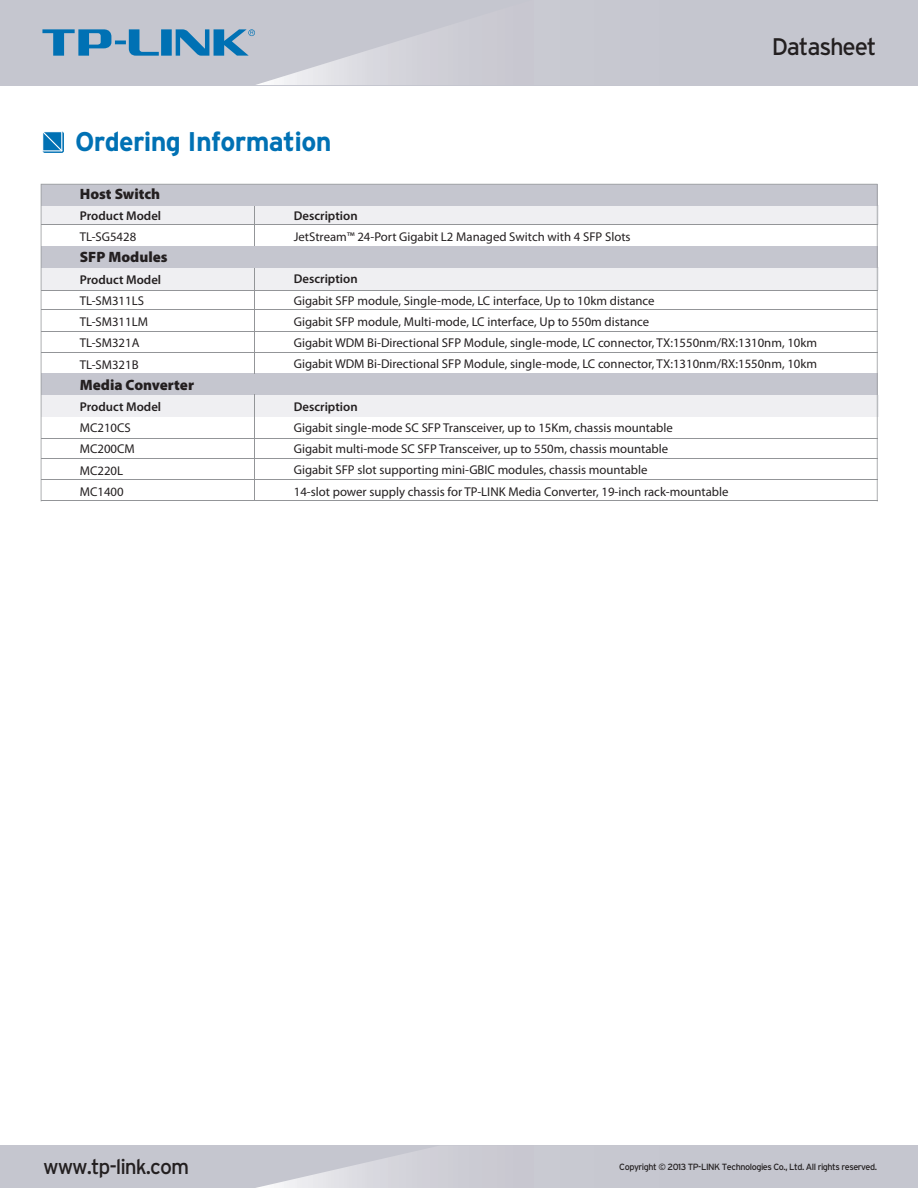
<style>
.page{position:relative;width:918px;height:1188px;background:#fff}
.page>*{position:absolute;margin:0;border:0;box-sizing:border-box;transform-origin:0 0}
.t1{font:700 27px "Interstate";letter-spacing:-.025em;color:#0071b4}
.t2{font:24px "Interstate";letter-spacing:-.05em;color:#231f20}
.t3{font:21px "Interstate";letter-spacing:-.05em;color:#231f20}
.t4{font:900 15px "Myriad Pro";color:#231f20}
.t5{font:12.75px/21.3px "Myriad Pro";color:#231f20}
.t6{font:600 12.75px "Myriad Pro";color:#231f20}
.t7{font:9px "Interstate";letter-spacing:-.05em;color:#231f20}
</style>
<div class="page">
<div style="left:0;top:1145px;width:918px;height:43px;background:#c5c6cf"></div>
<svg style="left:256px;top:1147px;width:182px;height:41px"></svg>
<div style="left:0;top:0;width:918px;height:85px;background:#c5c6cf"></div>
<svg style="left:256px;top:30px;width:182px;height:55px"></svg>
<svg style="left:42px;top:29px;width:213px;height:27px"></svg>
<hr style="left:41px;top:501px;width:836px;height:1px;background:#939598">
<svg style="left:41px;top:184px;width:837px;height:317px"></svg>
<hr style="left:254px;top:395px;width:1px;height:106px;background:#939598">
<hr style="left:254px;top:268px;width:1px;height:105px;background:#939598">
<svg style="left:43px;top:132px;width:21px;height:21px"></svg>
<svg style="left:42px;top:132px;width:20px;height:19px"></svg>
<h1 class="t1" style="left:75px;top:127px;width:258px">Ordering Information</h1>
<h2 class="t2" style="left:772px;top:33px;width:106px">Datasheet</h2>
<p class="t4" style="left:80px;top:184px;width:82px">Host Switch</p>
<p class="t6" style="left:80px;top:208px;width:83px">Product Model</p>
<p class="t5" style="left:80px;top:226px;width:58px">TL-SG5428</p>
<p class="t4" style="left:80px;top:247px;width:89px">SFP Modules</p>
<p class="t6" style="left:80px;top:271px;width:83px">Product Model</p>
<p class="t5" style="left:80px;top:290px;width:70px">TL-SM311LS<br>TL-SM311LM<br>TL-SM321A<br>TL-SM321B</p>
<p class="t4" style="left:80px;top:375px;width:116px">Media Converter</p>
<p class="t6" style="left:80px;top:399px;width:83px">Product Model</p>
<p class="t5" style="left:80px;top:417px;width:56px">MC210CS<br>MC200CM<br>MC220L<br>MC1400</p>
<p class="t6" style="left:294px;top:207px;width:65px">Description</p>
<p class="t5" style="left:294px;top:226px;width:338px">JetStream™ 24-Port Gigabit L2 Managed Switch with 4 SFP Slots</p>
<p class="t6" style="left:294px;top:271px;width:65px">Description</p>
<p class="t5" style="left:294px;top:289px;width:525px">Gigabit SFP module, Single-mode, LC interface, Up to 10km distance<br>Gigabit SFP module, Multi-mode, LC interface, Up to 550m distance<br>Gigabit WDM Bi-Directional SFP Module, single-mode, LC connector, TX:1550nm/RX:1310nm, 10km Gigabit WDM Bi-Directional SFP Module, single-mode, LC connector, TX:1310nm/RX:1550nm, 10km</p>
<p class="t6" style="left:294px;top:398px;width:65px">Description</p>
<p class="t5" style="left:294px;top:417px;width:436px">Gigabit single-mode SC SFP Transceiver, up to 15Km, chassis mountable<br>Gigabit multi-mode SC SFP Transceiver, up to 550m, chassis mountable<br>Gigabit SFP slot supporting mini-GBIC modules, chassis mountable<br>14-slot power supply chassis for TP-LINK Media Converter, 19-inch rack-mountable</p>
<h3 class="t3" style="left:43px;top:1154px;width:147px">www.tp-link.com</h3>
<p class="t7" style="left:619px;top:1161px;width:259px">Copyright © 2013 TP-LINK Technologies Co., Ltd. All rights reserved.</p>
</div>
